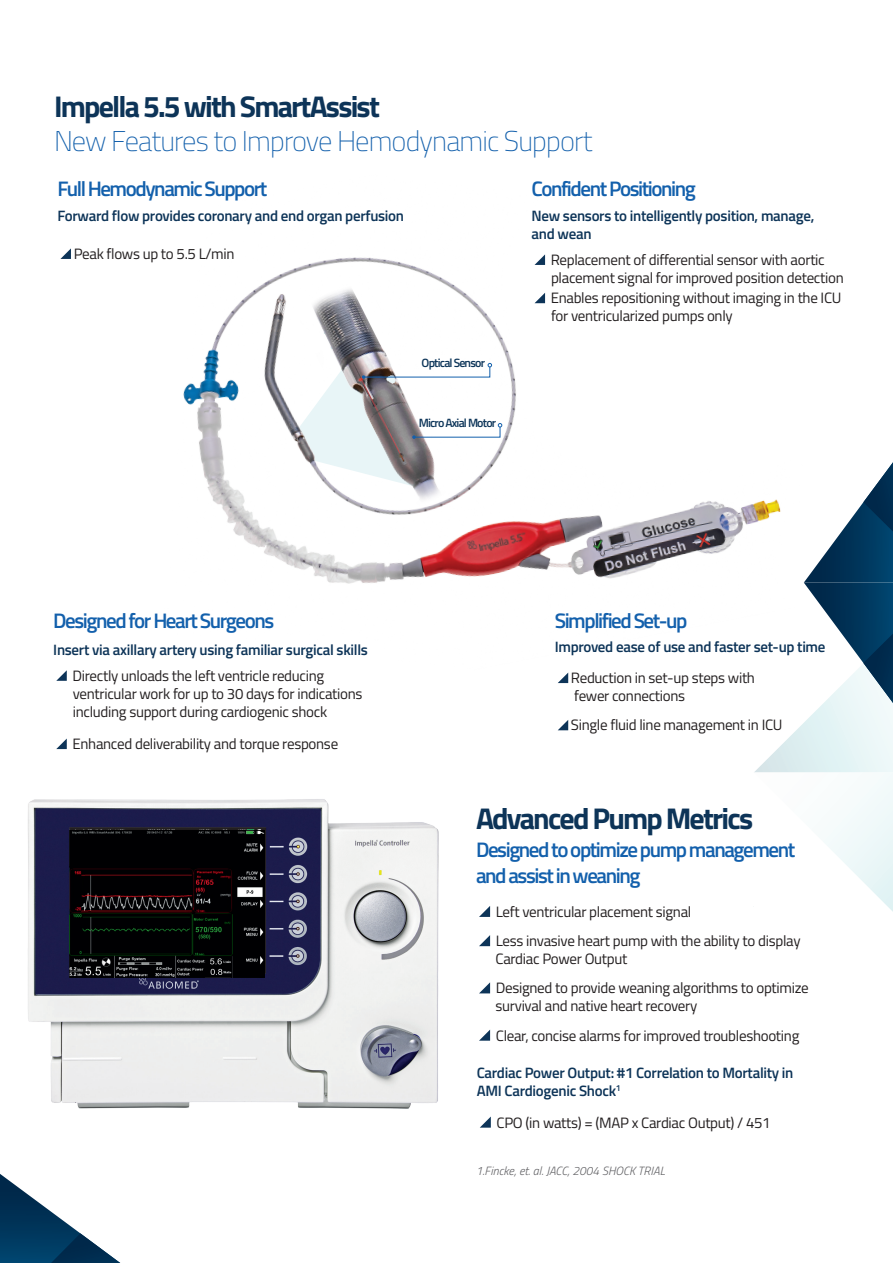
<style>
.page{position:relative;width:893px;height:1263px;background:#fff}
.page>*{position:absolute;margin:0;border:0;box-sizing:border-box;transform-origin:0 0}
.t1{font:700 30px "Titillium Web";letter-spacing:-.06em;color:#0d3458}
.t2{font:100 28.5px "Titillium Web";letter-spacing:-.03em;color:#1360ac}
.t3{font:600 21px/25.2px "Titillium Web";letter-spacing:-.07em;color:#1360ac}
.t4{font:15px/18px "Titillium Web";letter-spacing:-.02em;color:#231f20}
.t5{font:600 15px/18px "Titillium Web";letter-spacing:-.02em;color:#0d3458}
.t6{font:italic 300 12px "Titillium Web";color:#636366}
.t7{font:600 12px "Titillium Web";letter-spacing:-.07em;color:#0d3559}
</style>
<div class="page">
<img style="left:183px;top:255px;width:570px;height:329px">
<svg style="left:0;top:1174px;width:120px;height:89px"></svg>
<img style="left:28px;top:799px;width:411px;height:310px">
<img style="left:70px;top:830px;width:195px;height:147px">
<svg style="left:753px;top:462px;width:140px;height:450px"></svg>
<img style="left:281px;top:255px;width:191px;height:270px">
<svg style="left:295px;top:351px;width:207px;height:135px"></svg>
<svg style="left:479px;top:906px;width:11px;height:11px"></svg>
<svg style="left:479px;top:935px;width:11px;height:11px"></svg>
<svg style="left:479px;top:982px;width:11px;height:11px"></svg>
<svg style="left:479px;top:1029px;width:11px;height:12px"></svg>
<svg style="left:56px;top:670px;width:11px;height:11px"></svg>
<svg style="left:56px;top:738px;width:11px;height:11px"></svg>
<svg style="left:558px;top:673px;width:10px;height:10px"></svg>
<svg style="left:558px;top:720px;width:10px;height:10px"></svg>
<svg style="left:534px;top:254px;width:11px;height:11px"></svg>
<svg style="left:534px;top:293px;width:11px;height:10px"></svg>
<svg style="left:60px;top:248px;width:11px;height:11px"></svg>
<svg style="left:480px;top:1116px;width:11px;height:12px"></svg>
<h1 class="t1" style="left:54px;top:83px;width:327px">Impella 5.5 with SmartAssist</h1>
<h2 class="t2" style="left:54px;top:120px;width:540px">New Features to Improve Hemodynamic Support</h2>
<h3 class="t3" style="left:531px;top:175px;width:166px">Confident Positioning</h3>
<p class="t5" style="left:531px;top:206px;width:284px">New sensors to intelligently position, manage, and wean</p>
<p class="t4" style="left:551px;top:250px;width:295px">Replacement of differential sensor with aortic placement signal for improved position detection</p>
<p class="t4" style="left:551px;top:288px;width:292px">Enables repositioning without imaging in the ICU for ventricularized pumps only</p>
<h3 class="t3" style="left:57px;top:175px;width:212px">Full Hemodynamic Support</h3>
<p class="t5" style="left:57px;top:206px;width:348px">Forward flow provides coronary and end organ perfusion</p>
<p class="t4" style="left:74px;top:244px;width:162px">Peak flows up to 5.5 L/min</p>
<p class="t7" style="left:422px;top:354px;width:65px">Optical Sensor</p>
<p class="t7" style="left:419px;top:414px;width:79px">Micro Axial Motor</p>
<h3 class="t3" style="left:53px;top:607px;width:223px">Designed for Heart Surgeons</h3>
<p class="t5" style="left:53px;top:639px;width:316px">Insert via axillary artery using familiar surgical skills</p>
<p class="t4" style="left:72px;top:666px;width:292px">Directly unloads the left ventricle reducing ventricular work for up to 30 days for indications including support during cardiogenic shock</p>
<p class="t4" style="left:72px;top:734px;width:267px">Enhanced deliverability and torque response</p>
<h3 class="t3" style="left:555px;top:607px;width:134px">Simplified Set-up</h3>
<p class="t5" style="left:555px;top:636px;width:272px">Improved ease of use and faster set-up time</p>
<p class="t4" style="left:571px;top:668px;width:186px">Reduction in set-up steps with fewer connections</p>
<p class="t4" style="left:571px;top:715px;width:213px">Single fluid line management in ICU</p>
<h1 class="t1" style="left:476px;top:796px;width:279px">Advanced Pump Metrics</h1>
<h3 class="t3" style="left:476px;top:836px;width:321px">Designed to optimize pump management and assist in weaning</h3>
<p class="t4" style="left:496px;top:896px;width:306px;line-height:29.2px">Left ventricular placement signal<br>Less invasive heart pump with the ability to display</p>
<p class="t4" style="left:495px;top:943px;width:315px;line-height:29.2px">Cardiac Power Output<br>Designed to provide weaning algorithms to optimize</p>
<p class="t4" style="left:495px;top:991px;width:305px;line-height:29.2px">survival and native heart recovery<br>Clear, concise alarms for improved troubleshooting</p>
<p class="t5" style="left:477px;top:1063px;width:318px">Cardiac Power Output: #1 Correlation to Mortality in<br>AMI Cardiogenic Shock<sup>1</sup></p>
<p class="t4" style="left:496px;top:1113px;width:276px">CPO (in watts) = (MAP x Cardiac Output) / 451</p>
<p class="t6" style="left:476px;top:1162px;width:191px">1.Fincke, et. al. JACC, 2004 SHOCK TRIAL</p>
</div>
